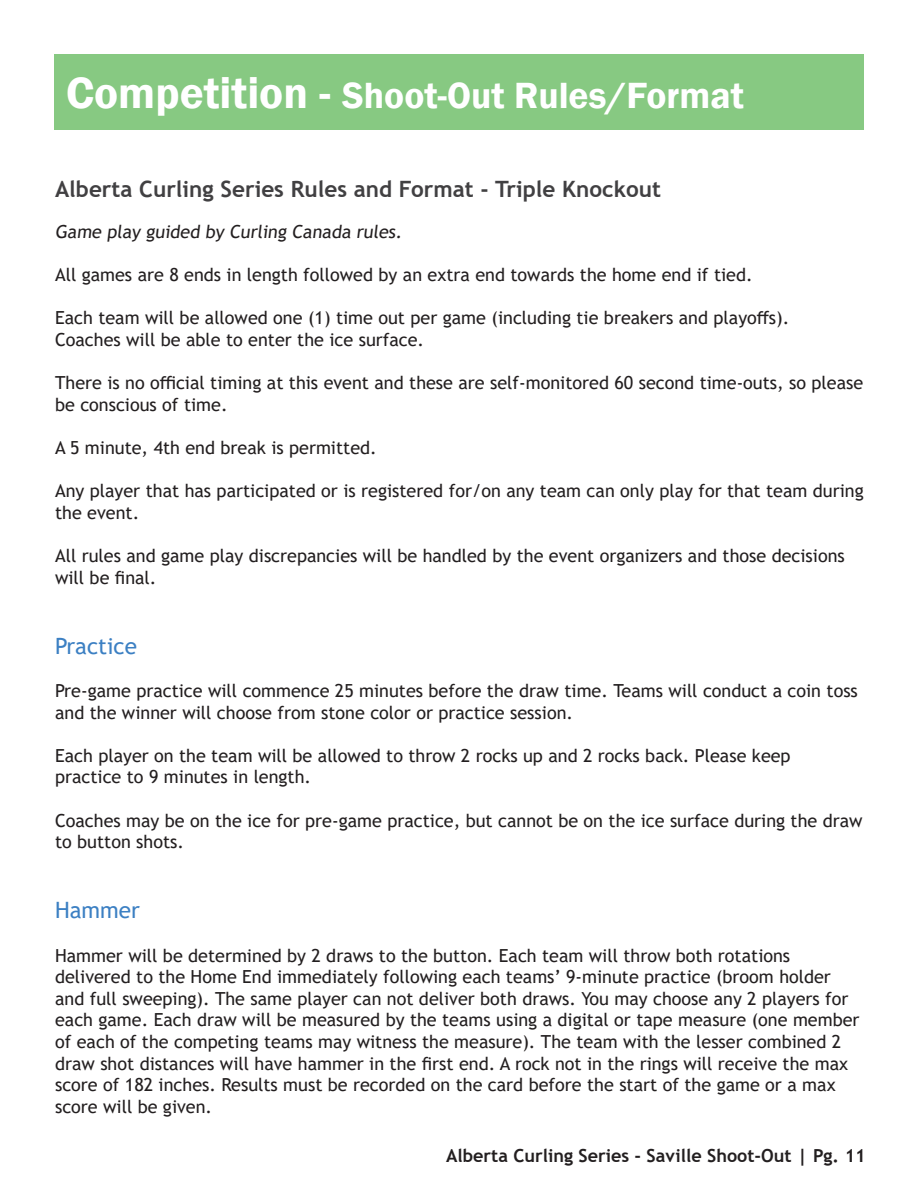
<style>
.page{position:relative;width:918px;height:1188px;background:#fff}
.page>*{position:absolute;margin:0;border:0;box-sizing:border-box;transform-origin:0 0}
.t1{font:600 37.5px "Franklin Gothic";color:#fff}
.t2{font:700 22.5px "Trebuchet MS";color:#414042}
.t3{font:22.5px "Trebuchet MS";color:#3c80c3}
.t4{font:18px/21.6px "Trebuchet MS";color:#231f20}
.t5{font:700 18px "Trebuchet MS";color:#231f20}
.s1{font-size:45px}
</style>
<div class="page">
<div style="left:54px;top:54px;width:810px;height:76px;background:#87c982"></div>
<h1 class="t1" style="left:66px;top:72px;width:679px"><span class="s1">Competition -</span> Shoot-Out Rules/Format</h1>
<p class="t2" style="left:55px;top:175px;width:607px">Alberta Curling Series Rules and Format - Triple Knockout</p>
<p class="t4" style="left:55px;top:221px;width:351px">Game play guided by Curling Canada rules.</p>
<p class="t4" style="left:55px;top:264px;width:699px">All games are 8 ends in length followed by an extra end towards the home end if tied.</p>
<p class="t4" style="left:55px;top:307px;width:736px">Each team will be allowed one (1) time out per game (including tie breakers and playoffs).<br>Coaches will be able to enter the ice surface.</p>
<p class="t4" style="left:55px;top:372px;width:810px">There is no official timing at this event and these are self-monitored 60 second time-outs, so please be conscious of time.</p>
<p class="t4" style="left:55px;top:437px;width:323px">A 5 minute, 4th end break is permitted.</p>
<p class="t4" style="left:55px;top:480px;width:810px">Any player that has participated or is registered for/on any team can only play for that team during the event.</p>
<p class="t4" style="left:55px;top:545px;width:791px">All rules and game play discrepancies will be handled by the event organizers and those decisions will be final.</p>
<p class="t3" style="left:55px;top:632px;width:83px">Practice</p>
<p class="t4" style="left:55px;top:680px;width:804px">Pre-game practice will commence 25 minutes before the draw time. Teams will conduct a coin toss and the winner will choose from stone color or practice session.</p>
<p class="t4" style="left:55px;top:744px;width:737px">Each player on the team will be allowed to throw 2 rocks up and 2 rocks back. Please keep practice to 9 minutes in length.</p>
<p class="t4" style="left:55px;top:809px;width:809px">Coaches may be on the ice for pre-game practice, but cannot be on the ice surface during the draw to button shots.</p>
<p class="t3" style="left:55px;top:896px;width:86px">Hammer</p>
<p class="t4" style="left:55px;top:944px;width:806px">Hammer will be determined by 2 draws to the button. Each team will throw both rotations delivered to the Home End immediately following each teams’ 9-minute practice (broom holder and full sweeping). The same player can not deliver both draws. You may choose any 2 players for each game. Each draw will be measured by the teams using a digital or tape measure (one member of each of the competing teams may witness the measure). The team with the lesser combined 2 draw shot distances will have hammer in the first end. A rock not in the rings will receive the max score of 182 inches. Results must be recorded on the card before the start of the game or a max score will be given.</p>
<p class="t5" style="left:446px;top:1144px;width:421px">Alberta Curling Series - Saville Shoot-Out | Pg. 11</p>
</div>
